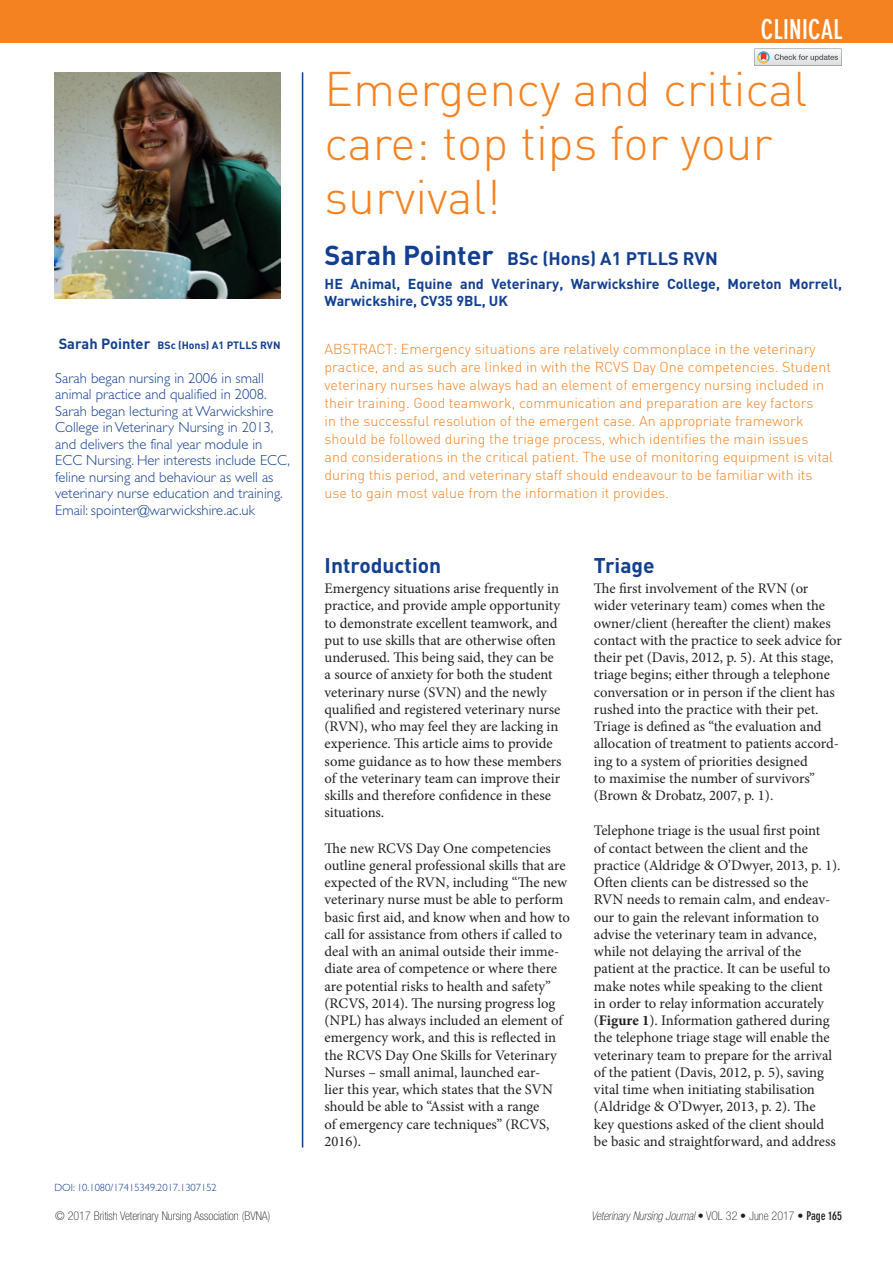
<style>
.page{position:relative;width:893px;height:1263px;background:#fff}
.page>*{position:absolute;margin:0;border:0;box-sizing:border-box;transform-origin:0 0}
.t1{font:300 48px/54px "DIN";color:#f58220}
.t2{font:700 condensed 27px "DIN Neuzeit Grotesk Std";color:#fff}
.t3{font:700 21px "DIN";color:#123f90}
.t4{font:700 18px "DIN";color:#123f90}
.t5{font:14.7px/17.2px "Minion Pro";color:#231f20}
.t6{font:300 14.7px/16.5px "Gill Sans";color:#123f90}
.t7{font:300 14.25px/18px "DIN";color:#f58220}
.t8{font:700 14.25px/17.2px "DIN";color:#123f90}
.t9{font:italic 100 condensed 12px "Helvetica Neue LT Std";color:#231f20}
.t10{font:100 condensed 12px "Helvetica Neue LT Std";color:#231f20}
.t11{font:300 10.5px "Gill Sans Std";color:#123f90}
.t12{font:700 10.5px "DIN";color:#123f90}
.s1{font-size:14.7px}
.s2{font-size:27px}
.s3{font-weight:700}
.s4{font-style:normal}
.s5{font-family:"DIN Neuzeit Grotesk Std";font-weight:700;font-style:normal}
</style>
<div class="page">
<div style="left:0;top:0;width:893px;height:43px;background:#f58220"></div>
<hr style="left:302px;top:72px;width:1px;height:1075px;background:#123f90">
<svg style="left:754px;top:49px;width:88px;height:17px"></svg>
<img style="left:55px;top:72px;width:225px;height:226px">
<p class="t12" style="left:59px;top:339px;width:223px"><span class="s1">Sarah Pointer</span> BSc (Hons) A1 PTLLS RVN</p>
<p class="t6" style="left:55px;top:370px;width:236px">Sarah began nursing in 2006 in small animal practice and qualified in 2008.<br>Sarah began lecturing at Warwickshire College in Veterinary Nursing in 2013, and delivers the final year module in ECC Nursing. Her interests include ECC, feline nursing and behaviour as well as veterinary nurse education and training.<br>Email: spointer@warwickshire.ac.uk</p>
<p class="t11" style="left:55px;top:1181px;width:164px">DOI: 10.1080/17415349.2017.1307152</p>
<p class="t10" style="left:55px;top:1209px;width:217px">© 2017 British Veterinary Nursing Association (BVNA)</p>
<h2 class="t2" style="left:761px;top:13px;width:83px">CLINICAL</h2>
<h1 class="t1" style="left:325px;top:62px;width:484px">Emergency and critical care: top tips for your survival!</h1>
<p class="t4" style="left:325px;top:247px;width:395px"><span class="s2">Sarah Pointer</span> BSc (Hons) A1 PTLLS RVN</p>
<p class="t8" style="left:325px;top:274px;width:519px">HE Animal, Equine and Veterinary, Warwickshire College, Moreton Morrell,<br>Warwickshire, CV35 9BL, UK</p>
<p class="t7" style="left:325px;top:340px;width:510px">ABSTRACT: Emergency situations are relatively commonplace in the veterinary practice, and as such are linked in with the RCVS Day One competencies. Student veterinary nurses have always had an element of emergency nursing included in their training. Good teamwork, communication and preparation are key factors<br>in the successful resolution of the emergent case. An appropriate framework should be followed during the triage process, which identifies the main issues and considerations in the critical patient. The use of monitoring equipment is vital during this period, and veterinary staff should endeavour to be familiar with its use to gain most value from the information it provides.</p>
<h3 class="t3" style="left:325px;top:552px;width:118px">Introduction</h3>
<p class="t5" style="left:325px;top:580px;width:238px">Emergency situations arise frequently in practice, and provide ample opportunity to demonstrate excellent teamwork, and put to use skills that are otherwise often underused. This being said, they can be a source of anxiety for both the student veterinary nurse (SVN) and the newly qualified and registered veterinary nurse (RVN), who may feel they are lacking in experience. This article aims to provide some guidance as to how these members of the veterinary team can improve their skills and therefore confidence in these situations.</p>
<p class="t5" style="left:325px;top:839px;width:247px">The new RCVS Day One competencies outline general professional skills that are expected of the RVN, including “The new veterinary nurse must be able to perform basic first aid, and know when and how to call for assistance from others if called to deal with an animal outside their imme&shy;diate area of competence or where there are potential risks to health and safety” (RCVS, 2014). The nursing progress log (NPL) has always included an element of emergency work, and this is reflected in the RCVS Day One Skills for Veterinary Nurses – small animal, launched ear-<br>lier this year, which states that the SVN should be able to “Assist with a range<br>of emergency care techniques” (RCVS, 2016).</p>
<h3 class="t3" style="left:594px;top:552px;width:62px">Triage</h3>
<p class="t5" style="left:594px;top:580px;width:249px">The first involvement of the RVN (or wider veterinary team) comes when the owner/client (hereafter the client) makes contact with the practice to seek advice for their pet (Davis, 2012, p. 5). At this stage, triage begins; either through a telephone conversation or in person if the client has rushed into the practice with their pet.<br>Triage is defined as “the evaluation and allocation of treatment to patients accord&shy;ing to a system of priorities designed<br>to maximise the number of survivors” (Brown &amp; Drobatz, 2007, p. 1).</p>
<p class="t5" style="left:594px;top:822px;width:248px">Telephone triage is the usual first point<br>of contact between the client and the practice (Aldridge &amp; O’Dwyer, 2013, p. 1).<br>Often clients can be distressed so the RVN needs to remain calm, and endeav&shy;our to gain the relevant information to advise the veterinary team in advance, while not delaying the arrival of the patient at the practice. It can be useful to make notes while speaking to the client<br>in order to relay information accurately (<span class="s3">Figure 1</span>). Information gathered during the telephone triage stage will enable the veterinary team to prepare for the arrival of the patient (Davis, 2012, p. 5), saving vital time when initiating stabilisation (Aldridge &amp; O’Dwyer, 2013, p. 2). The<br>key questions asked of the client should be basic and straightforward, and address</p>
<p class="t9" style="left:591px;top:1209px;width:252px">Veterinary Nursing Journal <span class="s4">• VOL 32 • June 2017 •</span> <span class="s5">Page 165</span></p>
</div>
